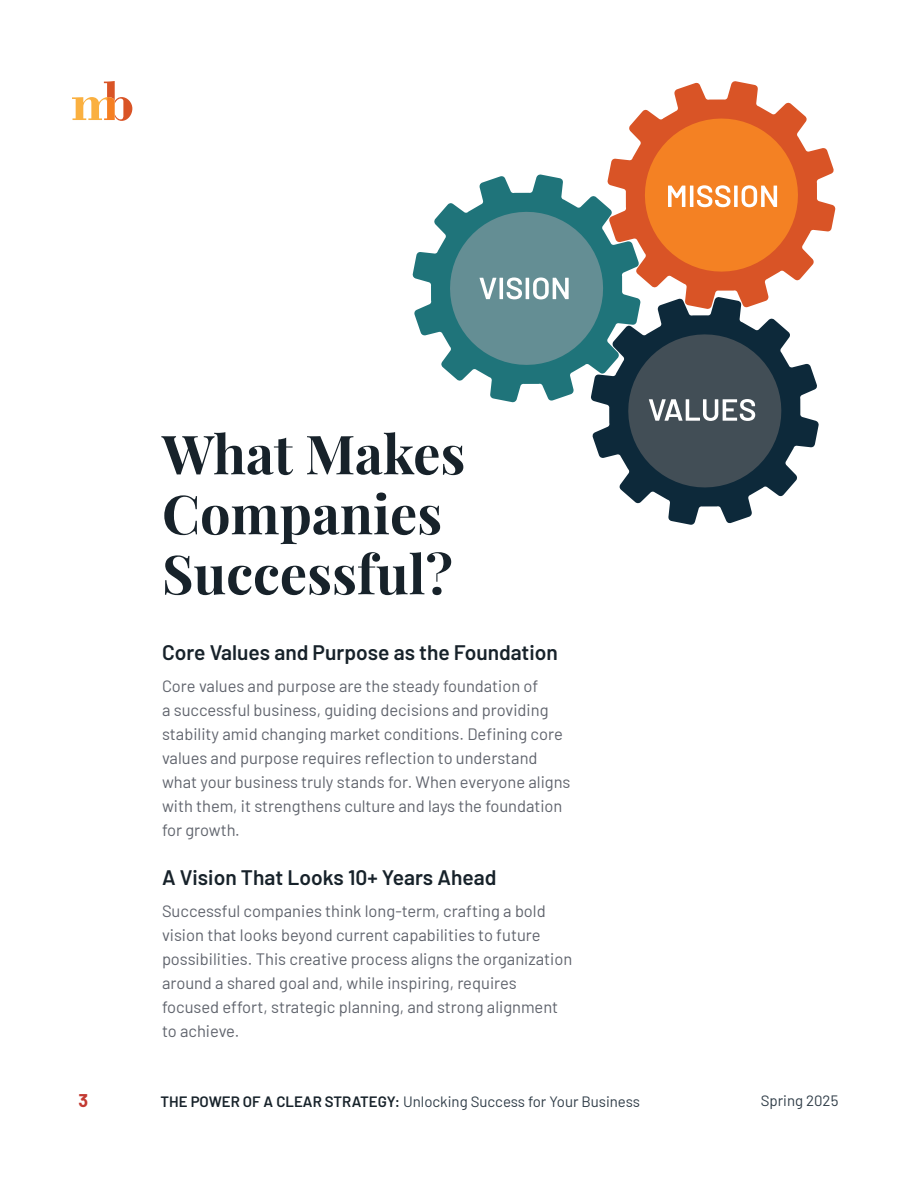
<style>
.page{position:relative;width:918px;height:1188px;background:#fff}
.page>*{position:absolute;margin:0;border:0;box-sizing:border-box;transform-origin:0 0}
.t1{font:700 54px/60px "Playfair Display";color:#17222a}
.t2{font:600 21px "Barlow";color:#17222a}
.t3{font:700 18px "Barlow";color:#c33a32}
.t4{font:16.5px/24px "Barlow";color:#60646d}
.t5{font:15px "Barlow";color:#303d48}
.s1{font-weight:600;color:#17222a}
</style>
<div class="page">
<svg style="left:72px;top:81px;width:60px;height:40px"></svg>
<svg style="left:674px;top:81px;width:161px;height:188px"></svg>
<svg style="left:413px;top:214px;width:26px;height:122px"></svg>
<svg style="left:630px;top:364px;width:189px;height:161px"></svg>
<svg style="left:439px;top:108px;width:370px;height:390px"></svg>
<h1 class="t1" style="left:162px;top:420px;width:305px">What Makes<br>Companies<br>Successful?</h1>
<p class="t2" style="left:162px;top:637px;width:397px">Core Values and Purpose as the Foundation</p>
<p class="t4" style="left:162px;top:673px;width:410px">Core values and purpose are the steady foundation of<br>a successful business, guiding decisions and providing stability amid changing market conditions. Defining core values and purpose requires reflection to understand what your business truly stands for. When everyone aligns with them, it strengthens culture and lays the foundation for growth.</p>
<p class="t2" style="left:162px;top:862px;width:336px">A Vision That Looks 10+ Years Ahead</p>
<p class="t4" style="left:162px;top:898px;width:412px">Successful companies think long-term, crafting a bold vision that looks beyond current capabilities to future possibilities. This creative process aligns the organization around a shared goal and, while inspiring, requires focused effort, strategic planning, and strong alignment to achieve.</p>
<p class="t3" style="left:78px;top:1087px;width:11px">3</p>
<p class="t5" style="left:161px;top:1091px;width:481px"><span class="s1">THE POWER OF A CLEAR STRATEGY:</span> Unlocking Success for Your Business</p>
<p class="t5" style="left:761px;top:1089px;width:79px">Spring 2025</p>
</div>
